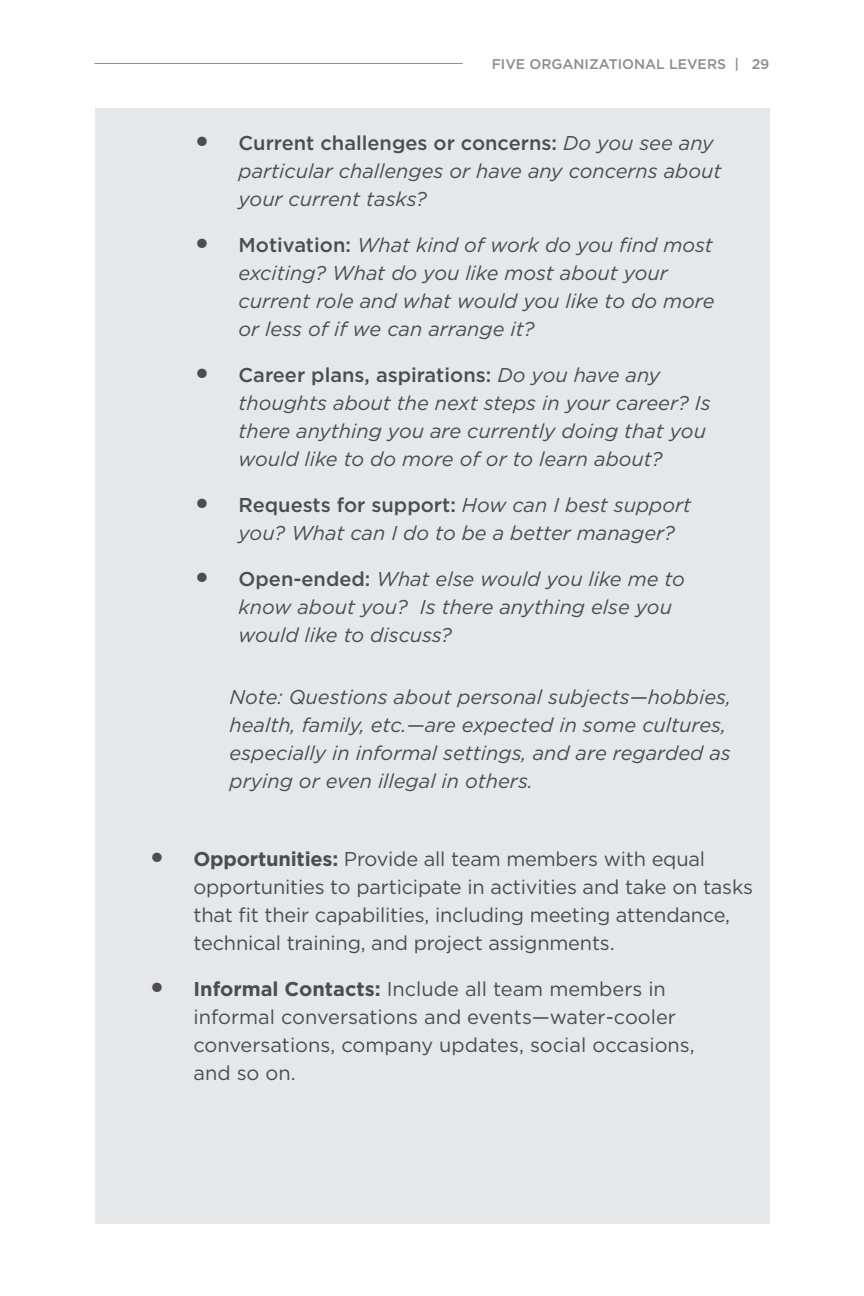
<style>
.page{position:relative;width:864px;height:1296px;background:#fff}
.page>*{position:absolute;margin:0;border:0;box-sizing:border-box;transform-origin:0 0}
.t1{font:italic 20px/28px "Gotham";color:#4d4d4f}
.t2{font:20px/28px "Gotham";letter-spacing:-.01em;color:#4d4d4f}
.t3{font:500 14px "Gotham";color:#8a8c8e}
.s1{font-style:normal;font-size:36px}
.s2{font-weight:500;font-style:normal}
.s3{font-size:36px}
.s4{font-weight:700}
</style>
<div class="page">
<hr style="left:95px;top:63px;width:368px;height:1px;background:#8a8c8e">
<div style="left:95px;top:108px;width:674px;height:1116px;background:#e6e7e8"></div>
<p class="t3" style="left:492px;top:54px;width:279px">FIVE ORGANIZATIONAL LEVERS | 29</p>
<p class="t1" style="left:239px;top:128px;width:485px;text-indent:-45px"><span class="s1">•</span> <span class="s2">Current challenges or concerns:</span> Do you see any particular challenges or have any concerns about your current tasks?</p>
<p class="t1" style="left:239px;top:230px;width:478px;text-indent:-45px"><span class="s1">•</span> <span class="s2">Motivation:</span> What kind of work do you find most exciting? What do you like most about your current role and what would you like to do more or less of if we can arrange it?</p>
<p class="t1" style="left:239px;top:360px;width:474px;text-indent:-45px"><span class="s1">•</span> <span class="s2">Career plans, aspirations:</span> Do you have any thoughts about the next steps in your career? Is there anything you are currently doing that you would like to do more of or to learn about?</p>
<p class="t1" style="left:239px;top:490px;width:454px;text-indent:-45px"><span class="s1">•</span> <span class="s2">Requests for support:</span> How can I best support you? What can I do to be a better manager?</p>
<p class="t1" style="left:239px;top:564px;width:448px;text-indent:-45px"><span class="s1">•</span> <span class="s2">Open-ended:</span> What else would you like me to know about you? Is there anything else you would like to discuss?</p>
<p class="t1" style="left:230px;top:682px;width:503px">Note: Questions about personal subjects—hobbies, health, family, etc.—are expected in some cultures, especially in informal settings, and are regarded as prying or even illegal in others.</p>
<p class="t2" style="left:194px;top:844px;width:561px;text-indent:-45px"><span class="s3">•</span> <span class="s4">Opportunities:</span> Provide all team members with equal opportunities to participate in activities and take on tasks that fit their capabilities, including meeting attendance, technical training, and project assignments.</p>
<p class="t2" style="left:194px;top:974px;width:503px;text-indent:-45px"><span class="s3">•</span> <span class="s4">Informal Contacts:</span> Include all team members in informal conversations and events—water-cooler conversations, company updates, social occasions, and so on.</p>
</div>
